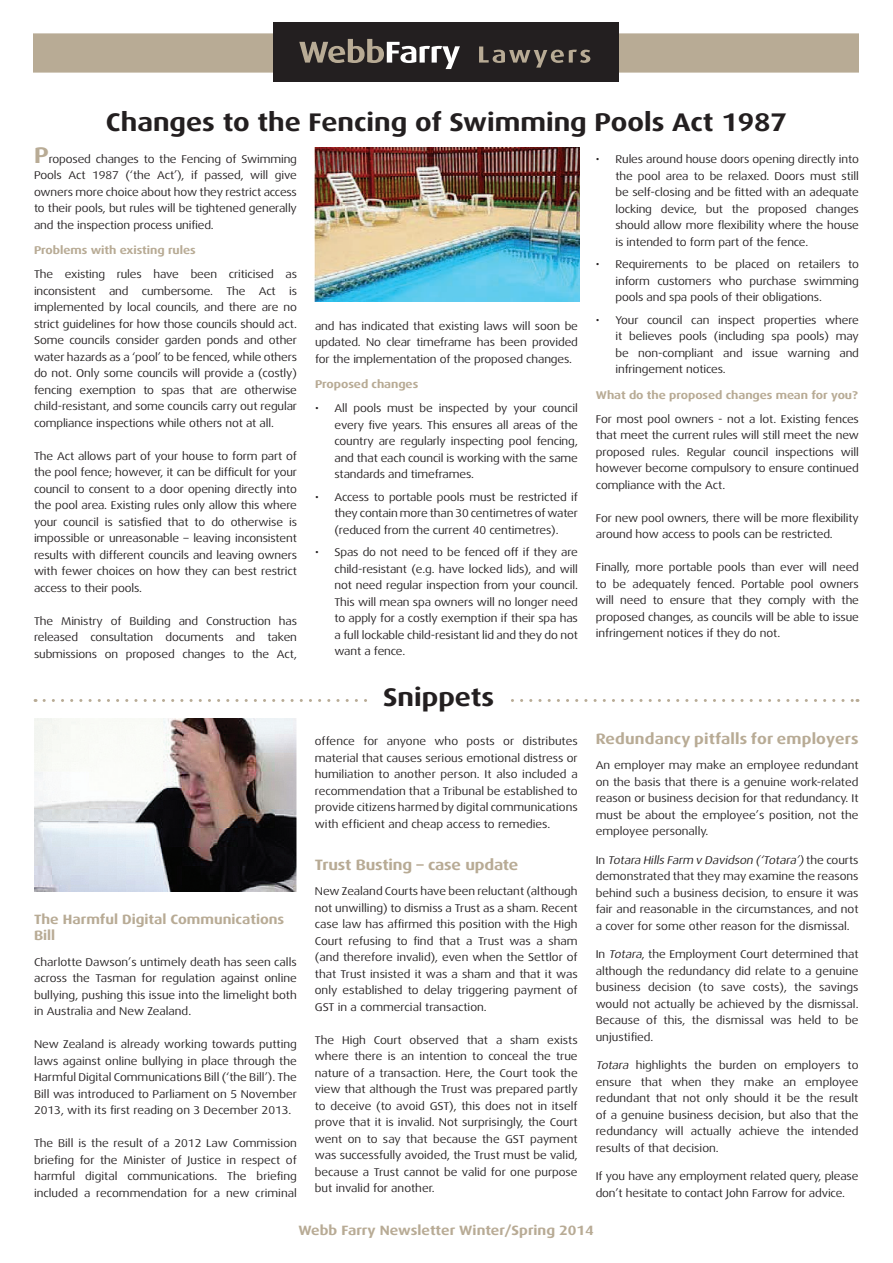
<style>
.page{position:relative;width:893px;height:1263px;background:#fff}
.page>*{position:absolute;margin:0;border:0;box-sizing:border-box;transform-origin:0 0}
.t1{font:700 25.5px "Dax Wide";color:#231f20}
.t2{font:700 15px "Dax Wide";color:#b8ab95}
.t3{font:700 13.5px/16.5px "Dax Wide";color:#b8ab95}
.t4{font:11.25px/16.5px "Dax Wide";letter-spacing:-.01em;color:#231f20;text-align:justify}
.t5{font:700 11.25px "Dax Wide";letter-spacing:-.005em;color:#b8ab95}
.s1{font-weight:700;font-size:22.5px;color:#b8ab95}
.s2{font-style:italic}
</style>
<div class="page">
<div style="left:34px;top:33px;width:825px;height:40px;background:#b8ab95"></div>
<div style="left:273px;top:23px;width:346px;height:59px;background:#231f20"></div>
<svg style="left:299px;top:39px;width:161px;height:30px"></svg>
<svg style="left:479px;top:46px;width:111px;height:22px"></svg>
<svg style="left:44px;top:699px;width:814px;height:3px"></svg>
<div style="left:370px;top:686px;width:137px;height:37px;background:#fff"></div>
<img style="left:315px;top:148px;width:265px;height:154px">
<img style="left:34px;top:719px;width:263px;height:173px">
<h1 class="t1" style="left:106px;top:108px;width:683px">Changes to the Fencing of Swimming Pools Act 1987</h1>
<p class="t4" style="left:34px;top:151px;width:264px"><span class="s1">P</span>roposed changes to the Fencing of Swimming Pools Act 1987 (‘the Act’), if passed, will give owners more choice about how they restrict access to their pools, but rules will be tightened generally and the inspection process unified.</p>
<p class="t5" style="left:34px;top:244px;width:163px">Problems with existing rules</p>
<p class="t4" style="left:34px;top:266px;width:264px">The existing rules have been criticised as inconsistent and cumbersome. The Act is implemented by local councils, and there are no strict guidelines for how those councils should act.<br>Some councils consider garden ponds and other water hazards as a ‘pool’ to be fenced, while others do not. Only some councils will provide a (costly) fencing exemption to spas that are otherwise child-resistant, and some councils carry out regular compliance inspections while others not at all.</p>
<p class="t4" style="left:34px;top:448px;width:264px">The Act allows part of your house to form part of the pool fence; however, it can be difficult for your council to consent to a door opening directly into the pool area. Existing rules only allow this where your council is satisfied that to do otherwise is impossible or unreasonable – leaving inconsistent results with different councils and leaving owners with fewer choices on how they can best restrict access to their pools.</p>
<p class="t4" style="left:34px;top:613px;width:264px">The Ministry of Building and Construction has released consultation documents and taken submissions on proposed changes to the Act,</p>
<p class="t3" style="left:34px;top:911px;width:252px">The Harmful Digital Communications<br>Bill</p>
<p class="t4" style="left:34px;top:953px;width:264px">Charlotte Dawson’s untimely death has seen calls across the Tasman for regulation against online bullying, pushing this issue into the limelight both in Australia and New Zealand.</p>
<p class="t4" style="left:34px;top:1036px;width:264px">New Zealand is already working towards putting laws against online bullying in place through the Harmful Digital Communications Bill (‘the Bill’). The Bill was introduced to Parliament on 5 November 2013, with its first reading on 3 December 2013.</p>
<p class="t4" style="left:34px;top:1135px;width:264px">The Bill is the result of a 2012 Law Commission briefing for the Minister of Justice in respect of harmful digital communications. The briefing included a recommendation for a new criminal</p>
<p class="t4" style="left:315px;top:318px;width:264px">and has indicated that existing laws will soon be updated. No clear timeframe has been provided for the implementation of the proposed changes.</p>
<p class="t5" style="left:315px;top:378px;width:105px">Proposed changes</p>
<p class="t4" style="left:334px;top:400px;width:245px;text-indent:-20px">• All pools must be inspected by your council every five years. This ensures all areas of the country are regularly inspecting pool fencing, and that each council is working with the same standards and timeframes.</p>
<p class="t4" style="left:334px;top:489px;width:245px;text-indent:-19px">• Access to portable pools must be restricted if they contain more than 30 centimetres of water (reduced from the current 40 centimetres).</p>
<p class="t4" style="left:334px;top:544px;width:245px;text-indent:-19px">• Spas do not need to be fenced off if they are child-resistant (e.g. have locked lids), and will not need regular inspection from your council.<br>This will mean spa owners will no longer need to apply for a costly exemption if their spa has a full lockable child-resistant lid and they do not want a fence.</p>
<h1 class="t1" style="left:383px;top:682px;width:112px">Snippets</h1>
<p class="t4" style="left:315px;top:733px;width:264px">offence for anyone who posts or distributes material that causes serious emotional distress or humiliation to another person. It also included a recommendation that a Tribunal be established to provide citizens harmed by digital communications with efficient and cheap access to remedies.</p>
<h2 class="t2" style="left:315px;top:856px;width:205px">Trust Busting – case update</h2>
<p class="t4" style="left:315px;top:883px;width:264px">New Zealand Courts have been reluctant (although not unwilling) to dismiss a Trust as a sham. Recent case law has affirmed this position with the High Court refusing to find that a Trust was a sham (and therefore invalid), even when the Settlor of that Trust insisted it was a sham and that it was only established to delay triggering payment of GST in a commercial transaction.</p>
<p class="t4" style="left:315px;top:1032px;width:264px">The High Court observed that a sham exists where there is an intention to conceal the true nature of a transaction. Here, the Court took the view that although the Trust was prepared partly to deceive (to avoid GST), this does not in itself prove that it is invalid. Not surprisingly, the Court went on to say that because the GST payment was successfully avoided, the Trust must be valid, because a Trust cannot be valid for one purpose but invalid for another.</p>
<p class="t4" style="left:615px;top:151px;width:245px;text-indent:-19px">• Rules around house doors opening directly into the pool area to be relaxed. Doors must still be self-closing and be fitted with an adequate locking device, but the proposed changes should allow more flexibility where the house is intended to form part of the fence.</p>
<p class="t4" style="left:615px;top:256px;width:245px;text-indent:-19px">• Requirements to be placed on retailers to inform customers who purchase swimming pools and spa pools of their obligations.</p>
<p class="t4" style="left:615px;top:312px;width:245px;text-indent:-20px">• Your council can inspect properties where it believes pools (including spa pools) may be non-compliant and issue warning and infringement notices.</p>
<p class="t5" style="left:596px;top:389px;width:263px">What do the proposed changes mean for you?</p>
<p class="t4" style="left:596px;top:411px;width:264px">For most pool owners - not a lot. Existing fences that meet the current rules will still meet the new proposed rules. Regular council inspections will however become compulsory to ensure continued compliance with the Act.</p>
<p class="t4" style="left:596px;top:510px;width:264px">For new pool owners, there will be more flexibility around how access to pools can be restricted.</p>
<p class="t4" style="left:596px;top:559px;width:264px">Finally, more portable pools than ever will need to be adequately fenced. Portable pool owners will need to ensure that they comply with the proposed changes, as councils will be able to issue infringement notices if they do not.</p>
<h2 class="t2" style="left:596px;top:730px;width:264px">Redundancy pitfalls for employers</h2>
<p class="t4" style="left:596px;top:757px;width:264px">An employer may make an employee redundant on the basis that there is a genuine work-related reason or business decision for that redundancy. It must be about the employee’s position, not the employee personally.</p>
<p class="t4" style="left:596px;top:852px;width:264px">I n <span class="s2">Totara Hills Farm v Davidson (‘Totara’)</span> t h e c o u r t s demonstrated that they may examine the reasons behind such a business decision, to ensure it was fair and reasonable in the circumstances, and not a cover for some other reason for the dismissal.</p>
<p class="t4" style="left:596px;top:946px;width:264px">In <span class="s2">Totara</span>, the Employment Court determined that although the redundancy did relate to a genuine business decision (to save costs), the savings would not actually be achieved by the dismissal.<br>Because of this, the dismissal was held to be unjustified.</p>
<p class="t4" style="left:596px;top:1057px;width:264px"><span class="s2">Totara</span> highlights the burden on employers to ensure that when they make an employee redundant that not only should it be the result of a genuine business decision, but also that the redundancy will actually achieve the intended results of that decision.</p>
<p class="t4" style="left:596px;top:1168px;width:264px">If you have any employment related query, please don’t hesitate to contact John Farrow for advice.</p>
<p class="t3" style="left:299px;top:1222px;width:297px">Webb Farry Newsletter Winter/Spring 2014</p>
</div>
